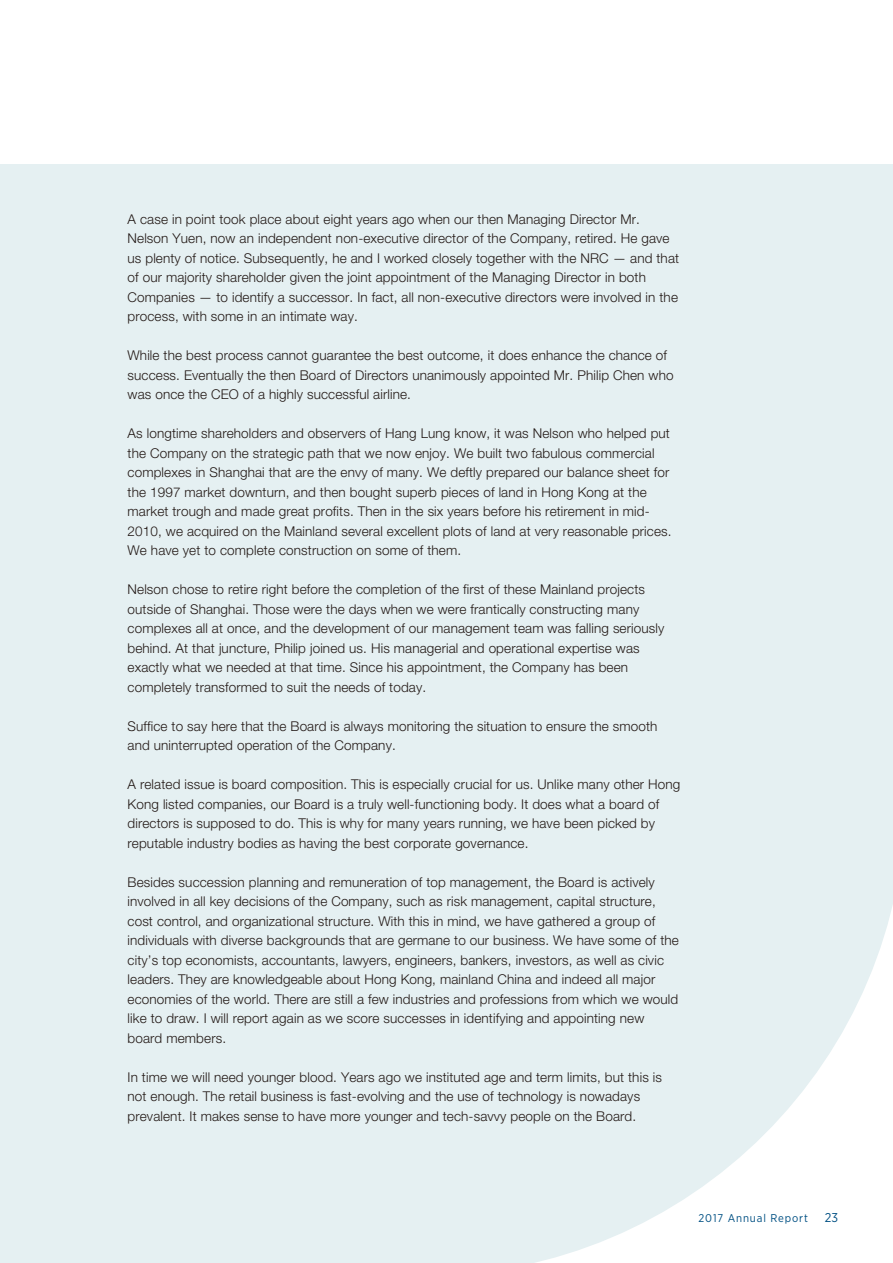
<style>
.page{position:relative;width:893px;height:1263px;background:#e5f0f2}
.page>*{position:absolute;margin:0;border:0;box-sizing:border-box;transform-origin:0 0}
.t1{font:300 13.5px/19.5px "Helvetica Neue LT Std";letter-spacing:.01em;color:#231916}
.t2{font:12.75px "Gotham Narrow";color:#005083}
.t3{font:11.25px "Gotham Narrow";letter-spacing:.075em;color:#005083}
</style>
<div class="page">
<svg style="left:535px;top:905px;width:358px;height:358px"></svg>
<div style="left:0;top:0;width:893px;height:164px;background:#fff"></div>
<p class="t1" style="left:128px;top:211px;width:553px">A case in point took place about eight years ago when our then Managing Director Mr.<br>Nelson Yuen, now an independent non-executive director of the Company, retired. He gave us plenty of notice. Subsequently, he and I worked closely together with the NRC — and that of our majority shareholder given the joint appointment of the Managing Director in both Companies — to identify a successor. In fact, all non-executive directors were involved in the process, with some in an intimate way.</p>
<p class="t1" style="left:128px;top:347px;width:547px">While the best process cannot guarantee the best outcome, it does enhance the chance of success. Eventually the then Board of Directors unanimously appointed Mr. Philip Chen who was once the CEO of a highly successful airline.</p>
<p class="t1" style="left:128px;top:425px;width:545px">As longtime shareholders and observers of Hang Lung know, it was Nelson who helped put the Company on the strategic path that we now enjoy. We built two fabulous commercial complexes in Shanghai that are the envy of many. We deftly prepared our balance sheet for the 1997 market downturn, and then bought superb pieces of land in Hong Kong at the market trough and made great profits. Then in the six years before his retirement in mid-2010, we acquired on the Mainland several excellent plots of land at very reasonable prices.<br>We have yet to complete construction on some of them.</p>
<p class="t1" style="left:128px;top:581px;width:538px">Nelson chose to retire right before the completion of the first of these Mainland projects outside of Shanghai. Those were the days when we were frantically constructing many complexes all at once, and the development of our management team was falling seriously behind. At that juncture, Philip joined us. His managerial and operational expertise was exactly what we needed at that time. Since his appointment, the Company has been completely transformed to suit the needs of today.</p>
<p class="t1" style="left:128px;top:718px;width:531px">Suffice to say here that the Board is always monitoring the situation to ensure the smooth and uninterrupted operation of the Company.</p>
<p class="t1" style="left:128px;top:776px;width:554px">A related issue is board composition. This is especially crucial for us. Unlike many other Hong Kong listed companies, our Board is a truly well-functioning body. It does what a board of directors is supposed to do. This is why for many years running, we have been picked by reputable industry bodies as having the best corporate governance.</p>
<p class="t1" style="left:128px;top:874px;width:553px">Besides succession planning and remuneration of top management, the Board is actively involved in all key decisions of the Company, such as risk management, capital structure, cost control, and organizational structure. With this in mind, we have gathered a group of individuals with diverse backgrounds that are germane to our business. We have some of the city’s top economists, accountants, lawyers, engineers, bankers, investors, as well as civic leaders. They are knowledgeable about Hong Kong, mainland China and indeed all major economies of the world. There are still a few industries and professions from which we would like to draw. I will report again as we score successes in identifying and appointing new board members.</p>
<p class="t1" style="left:128px;top:1068px;width:536px">In time we will need younger blood. Years ago we instituted age and term limits, but this is not enough. The retail business is fast-evolving and the use of technology is nowadays prevalent. It makes sense to have more younger and tech-savvy people on the Board.</p>
<p class="t3" style="left:699px;top:1213px;width:111px">2017 Annual Report</p>
<p class="t2" style="left:825px;top:1213px;width:15px">23</p>
</div>
